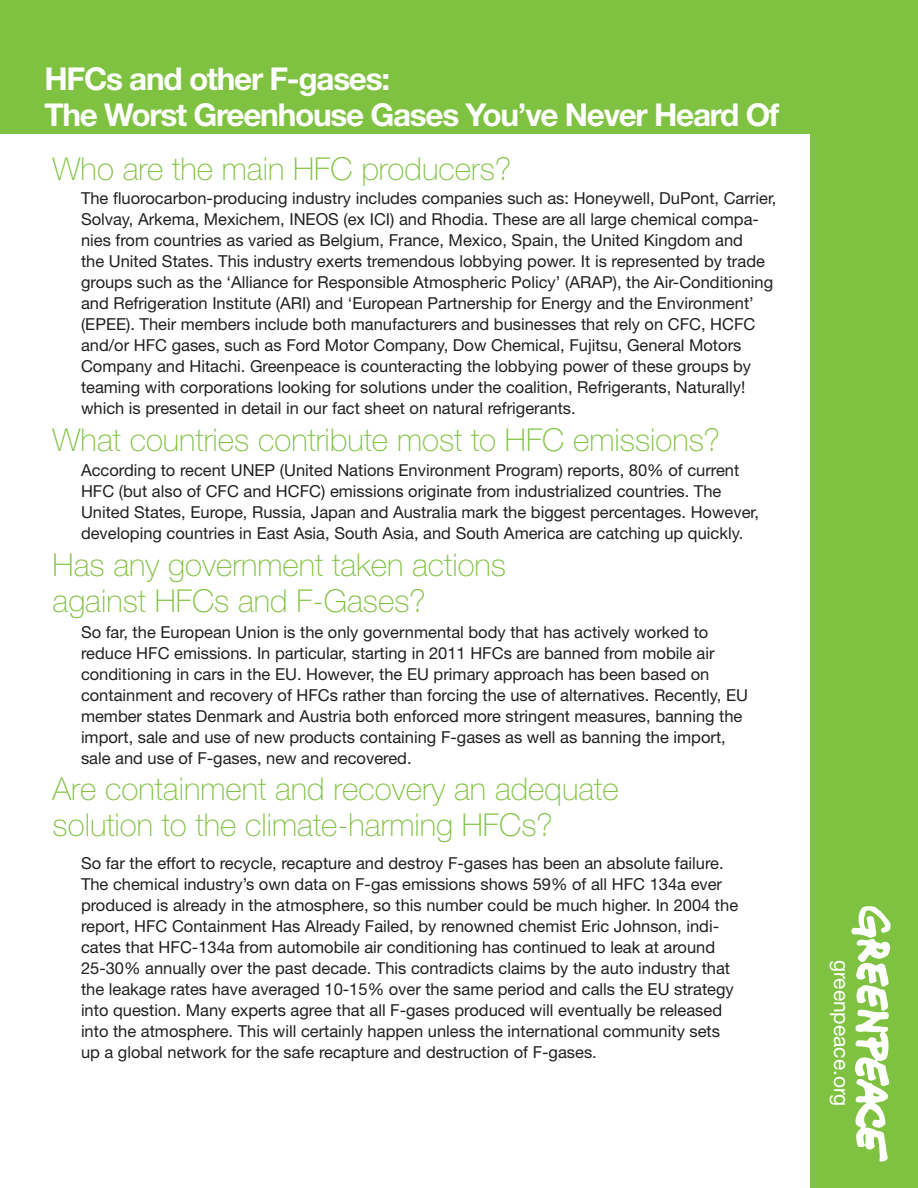
<style>
.page{position:relative;width:918px;height:1188px;background:#fff}
.page>*{position:absolute;margin:0;border:0;box-sizing:border-box;transform-origin:0 0}
.t1{font:100 31.5px/36px "Helvetica Neue LT Pro";color:#7fc241}
.t2{font:700 31.5px/36px "Helvetica Neue LT Pro";letter-spacing:-.04em;color:#fff}
.t3{font:21px "Helvetica Neue LT Pro";color:#fff}
.t4{font:16.5px/21px "Helvetica Neue LT Pro";color:#231f20}
</style>
<div class="page">
<div style="left:0;top:0;width:918px;height:134px;background:#7fc241"></div>
<div style="left:810px;top:0;width:108px;height:1188px;background:#7fc241"></div>
<svg style="left:851px;top:906px;width:40px;height:256px"></svg>
<h1 class="t2" style="left:45px;top:60px;width:736px">HFCs and other F-gases:<br>The Worst Greenhouse Gases You’ve Never Heard Of</h1>
<h1 class="t1" style="left:53px;top:150px;width:460px">Who are the main HFC producers?</h1>
<p class="t4" style="left:81px;top:187px;width:697px">The fluorocarbon-producing industry includes companies such as: Honeywell, DuPont, Carrier, Solvay, Arkema, Mexichem, INEOS (ex ICI) and Rhodia. These are all large chemical compa&shy;nies from countries as varied as Belgium, France, Mexico, Spain, the United Kingdom and<br>the United States. This industry exerts tremendous lobbying power. It is represented by trade groups such as the ‘Alliance for Responsible Atmospheric Policy’ (ARAP), the Air-Conditioning and Refrigeration Institute (ARI) and ‘European Partnership for Energy and the Environment’ (EPEE). Their members include both manufacturers and businesses that rely on CFC, HCFC and/or HFC gases, such as Ford Motor Company, Dow Chemical, Fujitsu, General Motors Company and Hitachi. Greenpeace is counteracting the lobbying power of these groups by teaming with corporations looking for solutions under the coalition, Refrigerants, Naturally! which is presented in detail in our fact sheet on natural refrigerants.</p>
<h1 class="t1" style="left:53px;top:421px;width:669px">What countries contribute most to HFC emissions?</h1>
<p class="t4" style="left:81px;top:460px;width:680px">According to recent UNEP (United Nations Environment Program) reports, 80% of current HFC (but also of CFC and HCFC) emissions originate from industrialized countries. The United States, Europe, Russia, Japan and Australia mark the biggest percentages. However, developing countries in East Asia, South Asia, and South America are catching up quickly.</p>
<h1 class="t1" style="left:53px;top:546px;width:455px">Has any government taken actions against HFCs and F-Gases?</h1>
<p class="t4" style="left:81px;top:621px;width:669px">So far, the European Union is the only governmental body that has actively worked to reduce HFC emissions. In particular, starting in 2011 HFCs are banned from mobile air conditioning in cars in the EU. However, the EU primary approach has been based on containment and recovery of HFCs rather than forcing the use of alternatives. Recently, EU member states Denmark and Austria both enforced more stringent measures, banning the import, sale and use of new products containing F-gases as well as banning the import, sale and use of F-gases, new and recovered.</p>
<h1 class="t1" style="left:53px;top:770px;width:568px">Are containment and recovery an adequate solution to the climate-harming HFCs?</h1>
<p class="t4" style="left:81px;top:852px;width:659px">So far the effort to recycle, recapture and destroy F-gases has been an absolute failure.<br>The chemical industry’s own data on F-gas emissions shows 59% of all HFC 134a ever produced is already in the atmosphere, so this number could be much higher. In 2004 the report, HFC Containment Has Already Failed, by renowned chemist Eric Johnson, indi&shy;cates that HFC-134a from automobile air conditioning has continued to leak at around 25-30% annually over the past decade. This contradicts claims by the auto industry that the leakage rates have averaged 10-15% over the same period and calls the EU strategy into question. Many experts agree that all F-gases produced will eventually be released into the atmosphere. This will certainly happen unless the international community sets up a global network for the safe recapture and destruction of F-gases.</p>
<p class="t3" style="left:854px;top:960px;width:148px;rotate:90deg">greenpeace.org</p>
</div>
